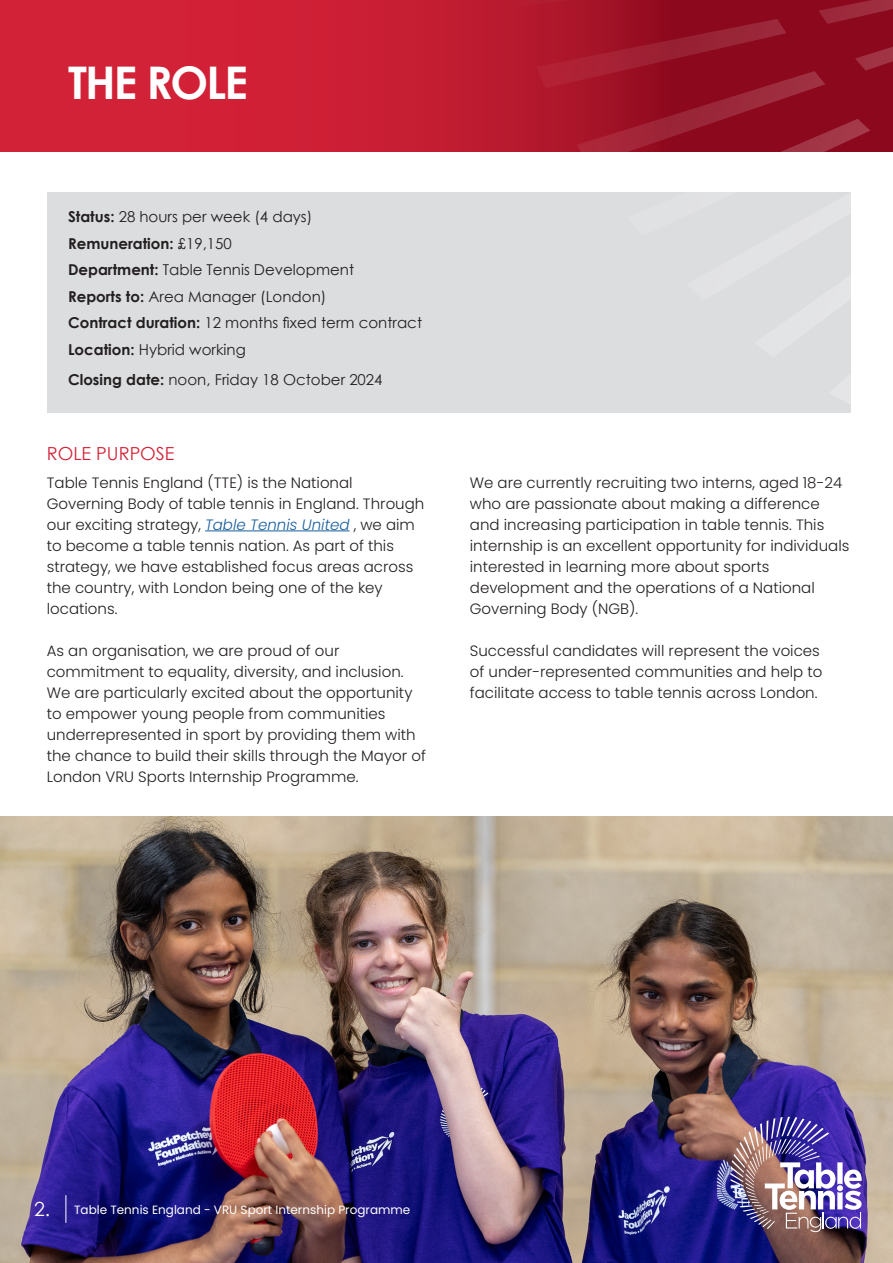
<style>
.page{position:relative;width:893px;height:1263px;background:#fff}
.page>*{position:absolute;margin:0;border:0;box-sizing:border-box;transform-origin:0 0}
.t1{font:700 45px "Century Gothic";letter-spacing:-.04em;color:#fff}
.t2{font:19.5px "Century Gothic";color:#fff}
.t3{font:18px "Century Gothic";color:#d22237}
.t4{font:300 15px/21px "Poppins";color:#231f20}
.t5{font:15px "Century Gothic";color:#231f20}
.t6{font:700 15px "Century Gothic";color:#231f20}
.t7{font:12px "Poppins";color:#fff}
.s1{font-weight:700}
.s2{font-weight:400}
.s3{font-style:italic;color:#175d9e}
</style>
<div class="page">
<img style="left:0;top:816px;width:893px;height:447px">
<img style="left:730px;top:1117px;width:132px;height:115px">
<svg style="left:66px;top:1195px;width:1px;height:28px"></svg>
<div style="left:47px;top:192px;width:803px;height:220px;background:#dcdddf"></div>
<svg style="left:0;top:0;width:505px;height:152px;background:#cc1f35"></svg>
<svg style="left:505px;top:0;width:388px;height:413px;fill:#dcdddf"></svg>
<hr style="left:205px;top:530px;width:145px;height:1px;background:#175d9e">
<p class="t1" style="left:68px;top:49px;width:182px">THE ROLE</p>
<p class="t5" style="left:68px;top:207px;width:246px"><span class="s1">Status:</span> 28 hours per week (4 days)</p>
<p class="t6" style="left:68px;top:232px;width:165px">Remuneration: <span class="s2">£19,150</span></p>
<p class="t5" style="left:68px;top:260px;width:288px"><span class="s1">Department:</span> Table Tennis Development</p>
<p class="t5" style="left:68px;top:286px;width:260px"><span class="s1">Reports to:</span> Area Manager (London)</p>
<p class="t5" style="left:68px;top:313px;width:356px"><span class="s1">Contract duration:</span> 12 months fixed term contract</p>
<p class="t5" style="left:68px;top:339px;width:179px"><span class="s1">Location:</span> Hybrid working</p>
<p class="t5" style="left:68px;top:369px;width:316px"><span class="s1">Closing date:</span> noon, Friday 18 October 2024</p>
<p class="t3" style="left:47px;top:441px;width:129px">ROLE PURPOSE</p>
<p class="t4" style="left:47px;top:472px;width:379px">Table Tennis England (TTE) is the National Governing Body of table tennis in England. Through our exciting strategy, <span class="s3">Table Tennis United</span> , we aim to become a table tennis nation. As part of this strategy, we have established focus areas across the country, with London being one of the key locations.</p>
<p class="t4" style="left:47px;top:640px;width:381px">As an organisation, we are proud of our commitment to equality, diversity, and inclusion.<br>We are particularly excited about the opportunity to empower young people from communities underrepresented in sport by providing them with the chance to build their skills through the Mayor of London VRU Sports Internship Programme.</p>
<p class="t4" style="left:470px;top:472px;width:381px">We are currently recruiting two interns, aged 18-24 who are passionate about making a difference and increasing participation in table tennis. This internship is an excellent opportunity for individuals interested in learning more about sports development and the operations of a National Governing Body (NGB).</p>
<p class="t4" style="left:470px;top:640px;width:354px">Successful candidates will represent the voices of under-represented communities and help to facilitate access to table tennis across London.</p>
<p class="t2" style="left:34px;top:1195px;width:18px">2.</p>
<p class="t7" style="left:74px;top:1203px;width:338px">Table Tennis England - VRU Sport Internship Programme</p>
</div>
